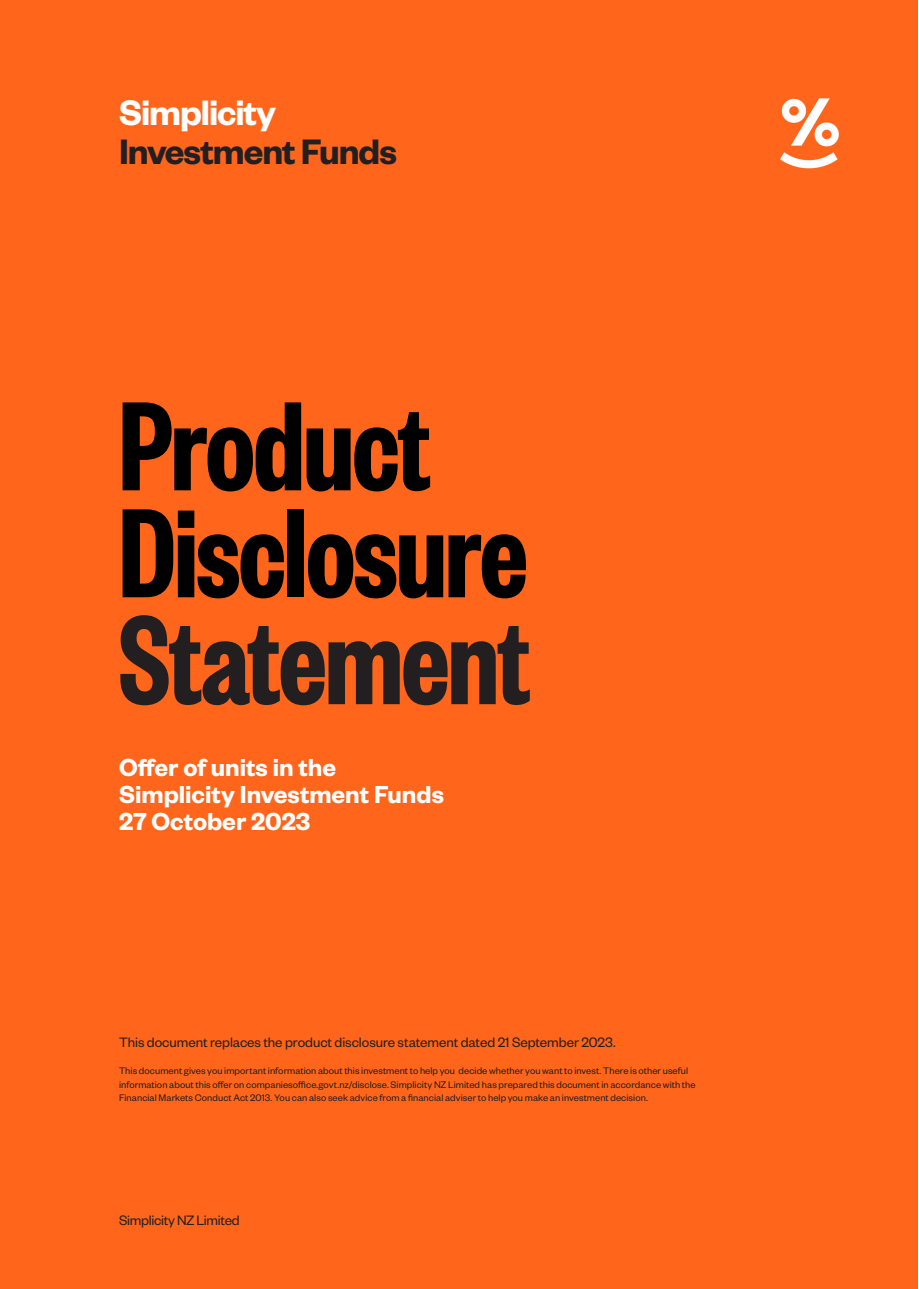
<style>
.page{position:relative;width:919px;height:1289px;background:#fff}
.page>*{position:absolute;margin:0;border:0;box-sizing:border-box;transform-origin:0 0}
.cover_title{font:600 139.5px/106.8px "Founders Grotesk X Cond";letter-spacing:-.01em;color:#000001}
.t1{font:600 38.85px/38.8px "Founders Grotesk";letter-spacing:-.025em;color:#231f20}
.t2{font:600 27px/27px "Founders Grotesk";color:#fff}
.footnote{font:15px "Founders Grotesk";letter-spacing:-.005em;color:#231f20}
.footnote-2{font:10.5px/13.6px "Founders Grotesk";letter-spacing:.005em;color:#231f20}
.s1{color:#fff}
.s2{color:#231f20}
</style>
<div class="page">
<div style="left:1px;top:1px;width:917px;height:1287px;background:#ff661c"></div>
<img style="left:780px;top:98px;width:59px;height:71px">
<p class="t1" style="left:119px;top:91px;width:279px"><span class="s1">Simplicity<br></span>Investment Funds</p>
<p class="cover_title" style="left:119px;top:385px;width:313px">Product</p>
<p class="cover_title" style="left:119px;top:492px;width:413px">Disclosure<br><span class="s2">Statement</span></p>
<p class="t2" style="left:119px;top:752px;width:326px">Offer of units in the<br>Simplicity Investment Funds<br>27 October 2023</p>
<p class="footnote" style="left:119px;top:1032px;width:498px">This document replaces the product disclosure statement dated 21 September 2023.</p>
<p class="footnote-2" style="left:119px;top:1063px;width:578px">This document gives you important information about this investment to help you decide whether you want to invest. There is other useful information about this offer on companiesoffice.govt.nz/disclose. Simplicity NZ Limited has prepared this document in accordance with the<br>Financial Markets Conduct Act 2013. You can also seek advice from a financial adviser to help you make an investment decision.</p>
<p class="footnote" style="left:119px;top:1211px;width:122px">Simplicity NZ Limited</p>
</div>
